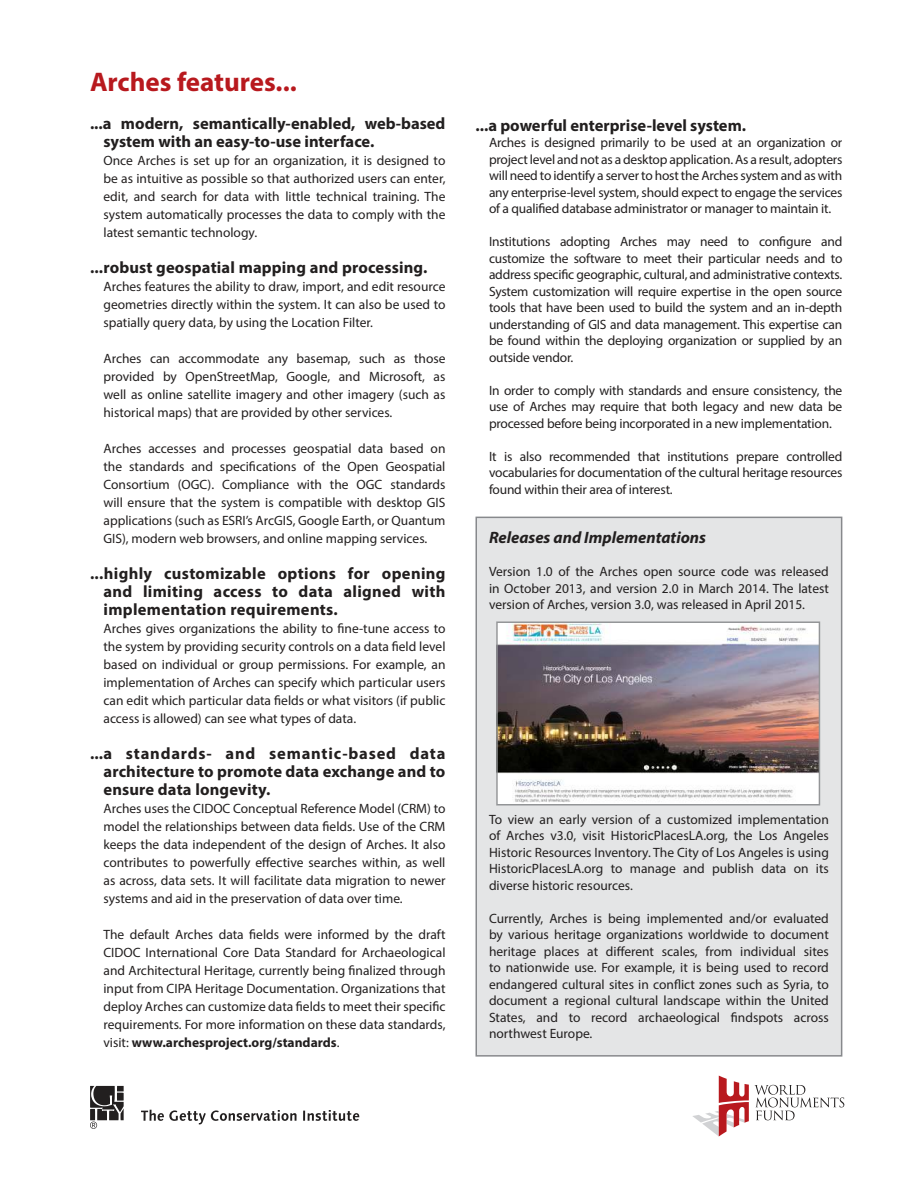
<style>
.page{position:relative;width:918px;height:1188px;background:#fff}
.page>*{position:absolute;margin:0;border:0;box-sizing:border-box;transform-origin:0 0}
.t1{font:700 27px "Myriad Pro";color:#b8191e}
.t2{font:700 16.5px/18px "Myriad Pro";letter-spacing:.01em;color:#221f1f;text-align:justify}
.t3{font:italic 700 16.5px "Myriad Pro";color:#221f1f}
.t4{font:13.5px/18px "Myriad Pro";color:#221f1f;text-align:justify}
.s1{font-weight:700}
</style>
<div class="page">
<div style="left:476px;top:517px;width:366px;height:540px;background:#e4e5e6;border:2px solid #87898c"></div>
<svg style="left:141px;top:1110px;width:156px;height:14px"></svg>
<svg style="left:303px;top:1110px;width:56px;height:11px"></svg>
<svg style="left:90px;top:1086px;width:34px;height:43px"></svg>
<svg style="left:692px;top:1076px;width:152px;height:60px"></svg>
<img style="left:499px;top:624px;width:318px;height:178px">
<div style="left:496px;top:621px;width:324px;height:184px;border:2px solid #939597"></div>
<h1 class="t1" style="left:90px;top:72px;width:208px">Arches features...</h1>
<p class="t2" style="left:104px;top:116px;width:343px;text-indent:-14px">...a modern, semantically-enabled, web-based system with an easy-to-use interface.</p>
<p class="t4" style="left:104px;top:153px;width:344px">Once Arches is set up for an organization, it is designed to be as intuitive as possible so that authorized users can enter, edit, and search for data with little technical training. The system automatically processes the data to comply with the latest semantic technology.</p>
<p class="t2" style="left:90px;top:260px;width:339px">...robust geospatial mapping and processing.</p>
<p class="t4" style="left:104px;top:279px;width:344px">Arches features the ability to draw, import, and edit resource geometries directly within the system. It can also be used to spatially query data, by using the Location Filter.</p>
<p class="t4" style="left:104px;top:351px;width:344px">Arches can accommodate any basemap, such as those provided by OpenStreetMap, Google, and Microsoft, as well as online satellite imagery and other imagery (such as historical maps) that are provided by other services.</p>
<p class="t4" style="left:104px;top:441px;width:344px">Arches accesses and processes geospatial data based on the standards and specifications of the Open Geospatial Consortium (OGC). Compliance with the OGC standards will ensure that the system is compatible with desktop GIS applications (such as ESRI’s ArcGIS, Google Earth, or Quantum GIS), modern web browsers, and online mapping services.</p>
<p class="t2" style="left:104px;top:566px;width:344px;text-indent:-14px">...highly customizable options for opening and limiting access to data aligned with implementation requirements.</p>
<p class="t4" style="left:104px;top:621px;width:344px">Arches gives organizations the ability to fine-tune access to the system by providing security controls on a data field level based on individual or group permissions. For example, an implementation of Arches can specify which particular users can edit which particular data fields or what visitors (if public access is allowed) can see what types of data.</p>
<p class="t2" style="left:104px;top:746px;width:343px;text-indent:-14px">...a standards- and semantic-based data architecture to promote data exchange and to ensure data longevity.</p>
<p class="t4" style="left:104px;top:801px;width:344px">Arches uses the CIDOC Conceptual Reference Model (CRM) to model the relationships between data fields. Use of the CRM keeps the data independent of the design of Arches. It also contributes to powerfully effective searches within, as well as across, data sets. It will facilitate data migration to newer systems and aid in the preservation of data over time.</p>
<p class="t4" style="left:104px;top:927px;width:344px">The default Arches data fields were informed by the draft CIDOC International Core Data Standard for Archaeological and Architectural Heritage, currently being finalized through input from CIPA Heritage Documentation. Organizations that deploy Arches can customize data fields to meet their specific requirements. For more information on these data standards, visit: <span class="s1">www.archesproject.org/standards</span>.</p>
<p class="t2" style="left:476px;top:118px;width:272px">...a powerful enterprise-level system.</p>
<p class="t4" style="left:489px;top:136px;width:355px;line-height:16.5px">Arches is designed primarily to be used at an organization or project level and not as a desktop application. As a result, adopters will need to identify a server to host the Arches system and as with any enterprise-level system, should expect to engage the services of a qualified database administrator or manager to maintain it.</p>
<p class="t4" style="left:489px;top:235px;width:355px;line-height:16.5px">Institutions adopting Arches may need to configure and customize the software to meet their particular needs and to address specific geographic, cultural, and administrative contexts.<br>System customization will require expertise in the open source tools that have been used to build the system and an in-depth understanding of GIS and data management. This expertise can be found within the deploying organization or supplied by an outside vendor.</p>
<p class="t4" style="left:489px;top:383px;width:355px;line-height:16.5px">In order to comply with standards and ensure consistency, the use of Arches may require that both legacy and new data be processed before being incorporated in a new implementation.</p>
<p class="t4" style="left:489px;top:449px;width:355px;line-height:16.5px">It is also recommended that institutions prepare controlled vocabularies for documentation of the cultural heritage resources found within their area of interest.</p>
<p class="t3" style="left:489px;top:532px;width:219px">Releases and Implementations</p>
<p class="t4" style="left:489px;top:565px;width:341px;line-height:16.5px">Version 1.0 of the Arches open source code was released in October 2013, and version 2.0 in March 2014. The latest version of Arches, version 3.0, was released in April 2015.</p>
<p class="t4" style="left:489px;top:812px;width:341px;line-height:16.5px">To view an early version of a customized implementation of Arches v3.0, visit HistoricPlacesLA.org, the Los Angeles Historic Resources Inventory. The City of Los Angeles is using HistoricPlacesLA.org to manage and publish data on its diverse historic resources.</p>
<p class="t4" style="left:489px;top:911px;width:341px;line-height:16.5px">Currently, Arches is being implemented and/or evaluated by various heritage organizations worldwide to document heritage places at different scales, from individual sites to nationwide use. For example, it is being used to record endangered cultural sites in conflict zones such as Syria, to document a regional cultural landscape within the United States, and to record archaeological findspots across northwest Europe.</p>
</div>
